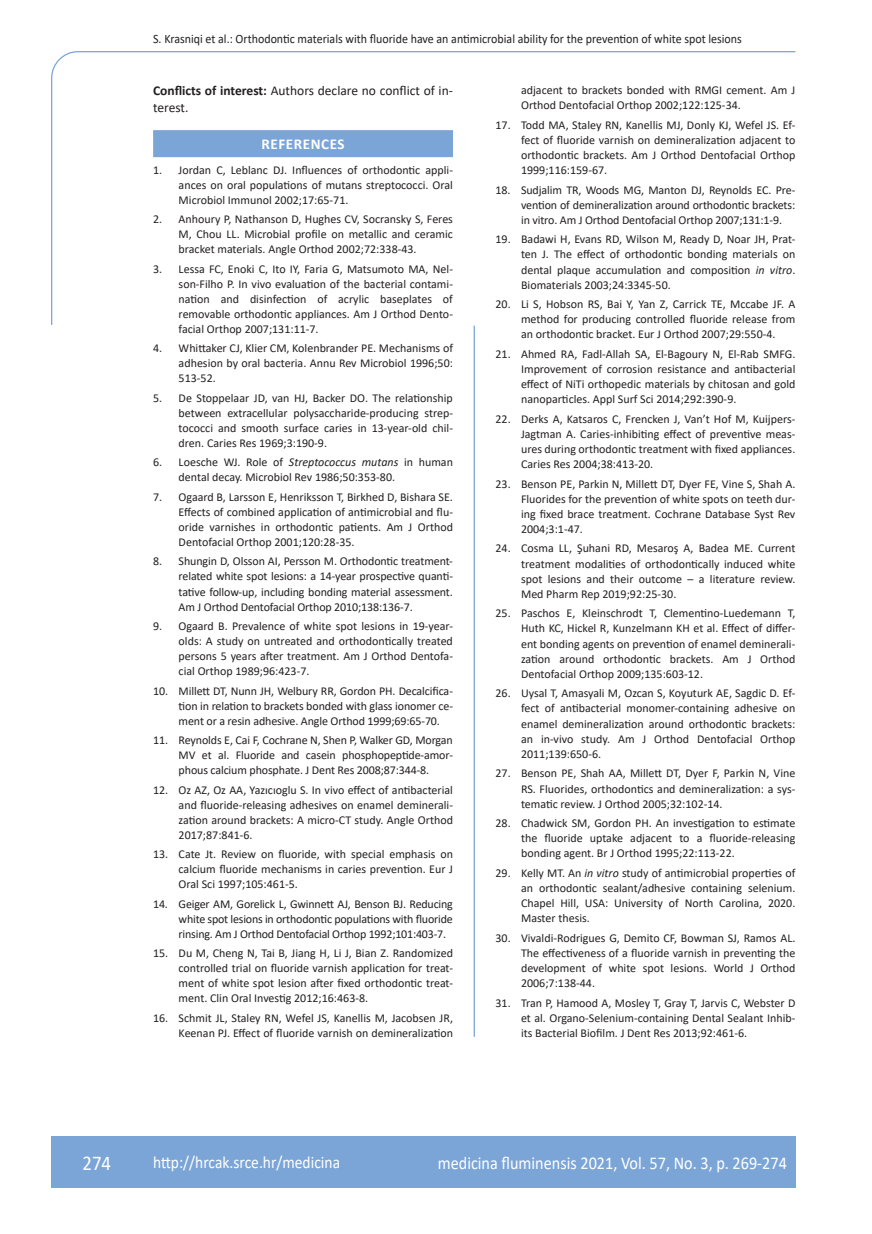
<style>
.page{position:relative;width:872px;height:1234px;background:#fff}
.page>*{position:absolute;margin:0;border:0;box-sizing:border-box;transform-origin:0 0}
.t1{font:21px "Calibri";color:#fff;scale:.9 1}
.t2{font:18px "Calibri";color:#fff;scale:.9 1}
.t3{font:17.25px "Calibri";color:#fff;scale:.9 1}
.naslov_ruler{font:700 15px "Calibri";letter-spacing:.04em;color:#fff}
.izjava{font:13.5px/16.5px "Calibri";color:#231f20}
.glava{font:12.75px "Calibri";color:#231f20;scale:.94 1}
.literatura{font:12px/15.1px "Calibri";color:#231f20;text-align:justify}
.s1{font-weight:700}
.s2{font-style:italic}
</style>
<div class="page">
<svg style="left:51px;top:51px;width:745px;height:274px"></svg>
<hr style="left:473px;top:325px;width:2px;height:711px;background:#7ca5d7">
<div style="left:51px;top:1135px;width:744px;height:51px;background:#7ca5d7"></div>
<div style="left:153px;top:130px;width:300px;height:27px;background:#7ca5d7"></div>
<p class="glava" style="left:153px;top:29px;width:628px">S. Krasniqi et al.: Orthodontic materials with fluoride have an antimicrobial ability for the prevention of white spot lesions</p>
<p class="izjava" style="left:153px;top:82px;width:301px"><span class="s1">Conflicts of interest:</span> Authors declare no conflict of in&shy;terest.</p>
<p class="naslov_ruler" style="left:261px;top:133px;width:85px">REFERENCES</p>
<p class="literatura" style="left:179px;top:162px;width:276px;text-indent:-26px">1. Jordan C, Leblanc DJ. Influences of orthodontic appli&shy;ances on oral populations of mutans streptococci. Oral Microbiol Immunol 2002;17:65-71.</p>
<p class="literatura" style="left:179px;top:211px;width:276px;text-indent:-26px">2. Anhoury P, Nathanson D, Hughes CV, Socransky S, Feres M, Chou LL. Microbial profile on metallic and ceramic bracket materials. Angle Orthod 2002;72:338-43.</p>
<p class="literatura" style="left:179px;top:261px;width:276px;text-indent:-26px">3. Lessa FC, Enoki C, Ito IY, Faria G, Matsumoto MA, Nel&shy;son-Filho P. In vivo evaluation of the bacterial contami&shy;nation and disinfection of acrylic baseplates of removable orthodontic appliances. Am J Orthod Dento&shy;facial Orthop 2007;131:11-7.</p>
<p class="literatura" style="left:179px;top:340px;width:276px;text-indent:-26px">4. Whittaker CJ, Klier CM, Kolenbrander PE. Mechanisms of adhesion by oral bacteria. Annu Rev Microbiol 1996;50:<br>513-52.</p>
<p class="literatura" style="left:179px;top:390px;width:276px;text-indent:-26px">5. De Stoppelaar JD, van HJ, Backer DO. The relationship between extracellular polysaccharide-producing strep&shy;tococci and smooth surface caries in 13-year-old chil&shy;dren. Caries Res 1969;3:190-9.</p>
<p class="literatura" style="left:179px;top:454px;width:276px;text-indent:-26px">6. Loesche WJ. Role of <span class="s2">Streptococcus mutans</span> in human dental decay. Microbiol Rev 1986;50:353-80.</p>
<p class="literatura" style="left:179px;top:489px;width:276px;text-indent:-26px">7. Ogaard B, Larsson E, Henriksson T, Birkhed D, Bishara SE.<br>Effects of combined application of antimicrobial and flu&shy;oride varnishes in orthodontic patients. Am J Orthod Dentofacial Orthop 2001;120:28-35.</p>
<p class="literatura" style="left:179px;top:553px;width:276px;text-indent:-26px">8. Shungin D, Olsson AI, Persson M. Orthodontic treatment&shy;related white spot lesions: a 14-year prospective quanti&shy;tative follow-up, including bonding material assessment.<br>Am J Orthod Dentofacial Orthop 2010;138:136-7.</p>
<p class="literatura" style="left:179px;top:618px;width:276px;text-indent:-26px">9. Ogaard B. Prevalence of white spot lesions in 19-year&shy;olds: A study on untreated and orthodontically treated persons 5 years after treatment. Am J Orthod Dentofa&shy;cial Orthop 1989;96:423-7.</p>
<p class="literatura" style="left:179px;top:682px;width:276px;text-indent:-26px">10. Millett DT, Nunn JH, Welbury RR, Gordon PH. Decalcifica&shy;tion in relation to brackets bonded with glass ionomer ce&shy;ment or a resin adhesive. Angle Orthod 1999;69:65-70.</p>
<p class="literatura" style="left:179px;top:732px;width:276px;text-indent:-26px">11. Reynolds E, Cai F, Cochrane N, Shen P, Walker GD, Morgan MV et al. Fluoride and casein phosphopeptide-amor&shy;phous calcium phosphate. J Dent Res 2008;87:344-8.</p>
<p class="literatura" style="left:179px;top:781px;width:276px;text-indent:-26px">12. Oz AZ, Oz AA, Yazıcıoglu S. In vivo effect of antibacterial and fluoride-releasing adhesives on enamel deminerali&shy;zation around brackets: A micro-CT study. Angle Orthod 2017;87:841-6.</p>
<p class="literatura" style="left:179px;top:846px;width:276px;text-indent:-26px">13. Cate Jt. Review on fluoride, with special emphasis on calcium fluoride mechanisms in caries prevention. Eur J Oral Sci 1997;105:461-5.</p>
<p class="literatura" style="left:179px;top:895px;width:276px;text-indent:-26px">14. Geiger AM, Gorelick L, Gwinnett AJ, Benson BJ. Reducing white spot lesions in orthodontic populations with fluoride rinsing. Am J Orthod Dentofacial Orthop 1992;101:403-7.</p>
<p class="literatura" style="left:179px;top:945px;width:276px;text-indent:-26px">15. Du M, Cheng N, Tai B, Jiang H, Li J, Bian Z. Randomized controlled trial on fluoride varnish application for treat&shy;ment of white spot lesion after fixed orthodontic treat&shy;ment. Clin Oral Investig 2012;16:463-8.</p>
<p class="literatura" style="left:153px;top:1009px;width:301px;text-align:right">16. Schmit JL, Staley RN, Wefel JS, Kanellis M, Jacobsen JR,<br>Keenan PJ. Effect of fluoride varnish on demineralization</p>
<p class="literatura" style="left:521px;top:82px;width:276px">adjacent to brackets bonded with RMGI cement. Am J<br>Orthod Dentofacial Orthop 2002;122:125-34.</p>
<p class="literatura" style="left:521px;top:117px;width:276px;text-indent:-26px">17. Todd MA, Staley RN, Kanellis MJ, Donly KJ, Wefel JS. Ef&shy;fect of fluoride varnish on demineralization adjacent to orthodontic brackets. Am J Orthod Dentofacial Orthop 1999;116:159-67.</p>
<p class="literatura" style="left:521px;top:182px;width:276px;text-indent:-26px">18. Sudjalim TR, Woods MG, Manton DJ, Reynolds EC. Pre&shy;vention of demineralization around orthodontic brackets: in vitro. Am J Orthod Dentofacial Orthop 2007;131:1-9.</p>
<p class="literatura" style="left:521px;top:231px;width:276px;text-indent:-26px">19. Badawi H, Evans RD, Wilson M, Ready D, Noar JH, Prat&shy;ten J. The effect of orthodontic bonding materials on dental plaque accumulation and composition <span class="s2">in vitro</span>.<br>Biomaterials 2003;24:3345-50.</p>
<p class="literatura" style="left:521px;top:296px;width:276px;text-indent:-26px">20. Li S, Hobson RS, Bai Y, Yan Z, Carrick TE, Mccabe JF. A method for producing controlled fluoride release from an orthodontic bracket. Eur J Orthod 2007;29:550-4.</p>
<p class="literatura" style="left:521px;top:346px;width:276px;text-indent:-26px">21. Ahmed RA, Fadl-Allah SA, El-Bagoury N, El-Rab SMFG.<br>Improvement of corrosion resistance and antibacterial effect of NiTi orthopedic materials by chitosan and gold nanoparticles. Appl Surf Sci 2014;292:390-9.</p>
<p class="literatura" style="left:521px;top:411px;width:276px;text-indent:-26px">22. Derks A, Katsaros C, Frencken J, Van’t Hof M, Kuijpers-Jagtman A. Caries-inhibiting effect of preventive meas&shy;ures during orthodontic treatment with fixed appliances.<br>Caries Res 2004;38:413-20.</p>
<p class="literatura" style="left:521px;top:475px;width:276px;text-indent:-26px">23. Benson PE, Parkin N, Millett DT, Dyer FE, Vine S, Shah A.<br>Fluorides for the prevention of white spots on teeth dur&shy;ing fixed brace treatment. Cochrane Database Syst Rev 2004;3:1-47.</p>
<p class="literatura" style="left:521px;top:540px;width:276px;text-indent:-26px">24. Cosma LL, Şuhani RD, Mesaroş A, Badea ME. Current treatment modalities of orthodontically induced white spot lesions and their outcome – a literature review.<br>Med Pharm Rep 2019;92:25-30.</p>
<p class="literatura" style="left:521px;top:605px;width:276px;text-indent:-26px">25. Paschos E, Kleinschrodt T, Clementino-Luedemann T, Huth KC, Hickel R, Kunzelmann KH et al. Effect of differ&shy;ent bonding agents on prevention of enamel deminerali&shy;zation around orthodontic brackets. Am J Orthod Dentofacial Orthop 2009;135:603-12.</p>
<p class="literatura" style="left:521px;top:685px;width:276px;text-indent:-26px">26. Uysal T, Amasyali M, Ozcan S, Koyuturk AE, Sagdic D. Ef&shy;fect of antibacterial monomer-containing adhesive on enamel demineralization around orthodontic brackets: an in-vivo study. Am J Orthod Dentofacial Orthop 2011;139:650-6.</p>
<p class="literatura" style="left:521px;top:765px;width:276px;text-indent:-26px">27. Benson PE, Shah AA, Millett DT, Dyer F, Parkin N, Vine RS. Fluorides, orthodontics and demineralization: a sys&shy;tematic review. J Orthod 2005;32:102-14.</p>
<p class="literatura" style="left:521px;top:815px;width:276px;text-indent:-26px">28. Chadwick SM, Gordon PH. An investigation to estimate the fluoride uptake adjacent to a fluoride-releasing bonding agent. Br J Orthod 1995;22:113-22.</p>
<p class="literatura" style="left:521px;top:864px;width:276px;text-indent:-26px">29. Kelly MT. An <span class="s2">in vitro</span> study of antimicrobial properties of an orthodontic sealant/adhesive containing selenium.<br>Chapel Hill, USA: University of North Carolina, 2020.<br>Master thesis.</p>
<p class="literatura" style="left:521px;top:929px;width:276px;text-indent:-26px">30. Vivaldi-Rodrigues G, Demito CF, Bowman SJ, Ramos AL.<br>The effectiveness of a fluoride varnish in preventing the development of white spot lesions. World J Orthod 2006;7:138-44.</p>
<p class="literatura" style="left:521px;top:994px;width:276px;text-indent:-26px">31. Tran P, Hamood A, Mosley T, Gray T, Jarvis C, Webster D et al. Organo-Selenium-containing Dental Sealant Inhib&shy;its Bacterial Biofilm. J Dent Res 2013;92:461-6.</p>
<p class="t1" style="left:82px;top:1147px;width:33px">274</p>
<p class="t3" style="left:153px;top:1149px;width:209px">http://hrcak.srce.hr/medicina</p>
<p class="t2" style="left:438px;top:1149px;width:389px">medicina fluminensis 2021, Vol. 57, No. 3, p. 269-274</p>
</div>
